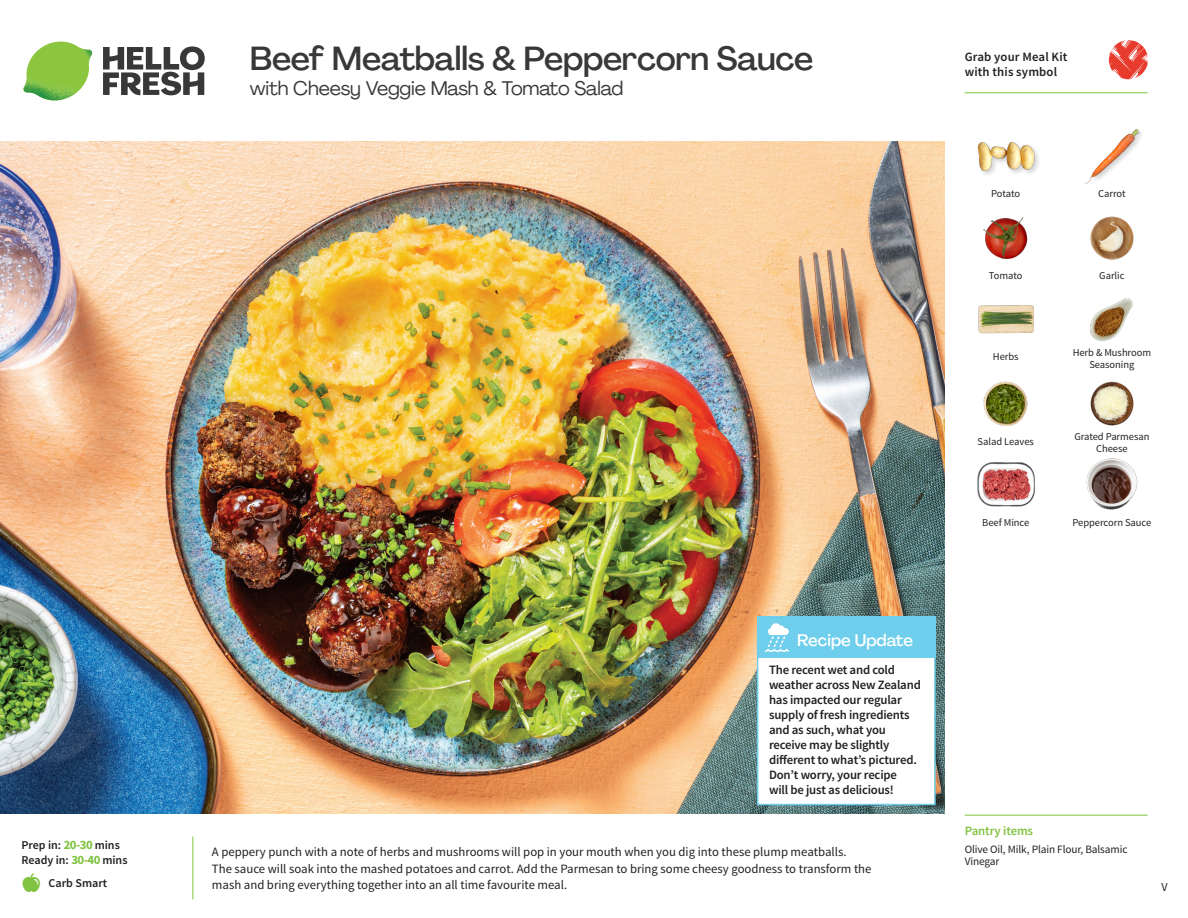
<style>
.page{position:relative;width:1188px;height:918px;background:#fff}
.page>*{position:absolute;margin:0;border:0;box-sizing:border-box;transform-origin:0 0}
._15_Titel_UK{font:500 33px "Agrandir";letter-spacing:-.01em;color:#383839}
._15_Titel_UK-2{font:19.5px "Agrandir";letter-spacing:-.01em;color:#383839}
.Steps_Text_AU{font:500 16.5px "Agrandir";color:#fff}
.Step_6_Text_AU{font:12.75px/16.5px "Source Sans Pro";color:#231f20}
.Steps_Text_AU-2{font:600 12.75px/15px "Source Sans Pro";letter-spacing:-.015em;color:#231f20}
.Steps_Text_AU-3{font:600 12.75px/15px "Source Sans Pro";letter-spacing:.01em;color:#231f20}
._04_Headers_Front{font:600 12.75px "Source Sans Pro";letter-spacing:-.01em;color:#81c340}
._04_Intro{font:600 12px "Source Sans Pro";color:#231f20}
.t1{font:12px "Source Sans Pro";color:#231f20}
._05_Pantry{font:11.25px/12px "Source Sans Pro";letter-spacing:-.01em;color:#231f20}
._18_FRONT_ingredient{font:10.5px/12px "Source Sans Pro";letter-spacing:-.005em;color:#231f20;text-align:center}
.s1{font-weight:700;font-size:12.75px;color:#81c340}
</style>
<div class="page">
<svg style="left:103px;top:46px;width:102px;height:49px"></svg>
<img style="left:23px;top:42px;width:69px;height:59px">
<img style="left:0;top:142px;width:945px;height:672px">
<svg style="left:1091px;top:40px;width:57px;height:54px"></svg>
<img style="left:1090px;top:298px;width:43px;height:43px">
<img style="left:1090px;top:381px;width:44px;height:45px">
<img style="left:983px;top:381px;width:45px;height:45px">
<img style="left:977px;top:462px;width:57px;height:45px">
<img style="left:978px;top:305px;width:56px;height:29px">
<img style="left:983px;top:217px;width:45px;height:43px">
<img style="left:1090px;top:216px;width:44px;height:44px">
<div style="left:976px;top:141px;width:65px;height:37px;background:#231f20;opacity:.2"></div>
<img style="left:977px;top:141px;width:57px;height:37px">
<img style="left:1085px;top:128px;width:56px;height:56px">
<img style="left:1087px;top:459px;width:50px;height:51px">
<div style="left:757px;top:625px;width:179px;height:180px;background:#fff;border:2px solid #6eceeb"></div>
<div style="left:757px;top:617px;width:179px;height:41px;background:#6eceeb"></div>
<svg style="left:765px;top:623px;width:24px;height:29px"></svg>
<hr style="left:965px;top:815px;width:183px;height:1px;background:#81c340">
<hr style="left:965px;top:92px;width:183px;height:1px;background:#81c340">
<p class="_15_Titel_UK" style="left:250px;top:38px;width:565px">Beef Meatballs &amp; Peppercorn Sauce</p>
<p class="_15_Titel_UK-2" style="left:250px;top:76px;width:375px">with Cheesy Veggie Mash &amp; Tomato Salad</p>
<p class="_04_Intro" style="left:21px;top:837px;width:100px">Prep in: <span class="s1">20-30</span> mins</p>
<p class="_04_Intro" style="left:21px;top:852px;width:108px">Ready in: <span class="s1">30-40</span> mins</p>
<p class="Steps_Text_AU" style="left:797px;top:630px;width:117px">Recipe Update</p>
<p class="Steps_Text_AU-2" style="left:769px;top:662px;width:153px">The recent wet and cold weather across New Zealand has impacted our regular supply of fresh ingredients and as such, what you receive may be slightly different to what’s pictured.<br>Don’t worry, your recipe<br>will be just as delicious!</p>
<p class="Step_6_Text_AU" style="left:212px;top:844px;width:661px">A peppery punch with a note of herbs and mushrooms will pop in your mouth when you dig into these plump meatballs.<br>The sauce will soak into the mashed potatoes and carrot. Add the Parmesan to bring some cheesy goodness to transform the</p>
<p class="_04_Intro" style="left:49px;top:876px;width:60px">Carb Smart</p>
<p class="Step_6_Text_AU" style="left:212px;top:877px;width:357px">mash and bring everything together into an all time favourite meal.</p>
<p class="Steps_Text_AU-3" style="left:965px;top:50px;width:104px">Grab your Meal Kit with this symbol</p>
<p class="_18_FRONT_ingredient" style="left:991px;top:188px;width:31px">Potato</p>
<p class="_18_FRONT_ingredient" style="left:1098px;top:188px;width:29px">Carrot</p>
<p class="_18_FRONT_ingredient" style="left:989px;top:270px;width:35px">Tomato</p>
<p class="_18_FRONT_ingredient" style="left:1099px;top:270px;width:27px">Garlic</p>
<p class="_18_FRONT_ingredient" style="left:993px;top:351px;width:27px">Herbs</p>
<p class="_18_FRONT_ingredient" style="left:1073px;top:346px;width:80px">Herb &amp; Mushroom<br>Seasoning</p>
<p class="_18_FRONT_ingredient" style="left:978px;top:435px;width:58px">Salad Leaves</p>
<p class="_18_FRONT_ingredient" style="left:1074px;top:431px;width:77px">Grated Parmesan<br>Cheese</p>
<p class="_18_FRONT_ingredient" style="left:982px;top:516px;width:48px">Beef Mince</p>
<p class="_18_FRONT_ingredient" style="left:1073px;top:516px;width:80px">Peppercorn Sauce</p>
<p class="_04_Headers_Front" style="left:965px;top:822px;width:70px">Pantry items</p>
<p class="_05_Pantry" style="left:965px;top:844px;width:164px">Olive Oil, Milk, Plain Flour, Balsamic<br>Vinegar</p>
<p class="t1" style="left:1162px;top:879px;width:8px">V</p>
</div>
